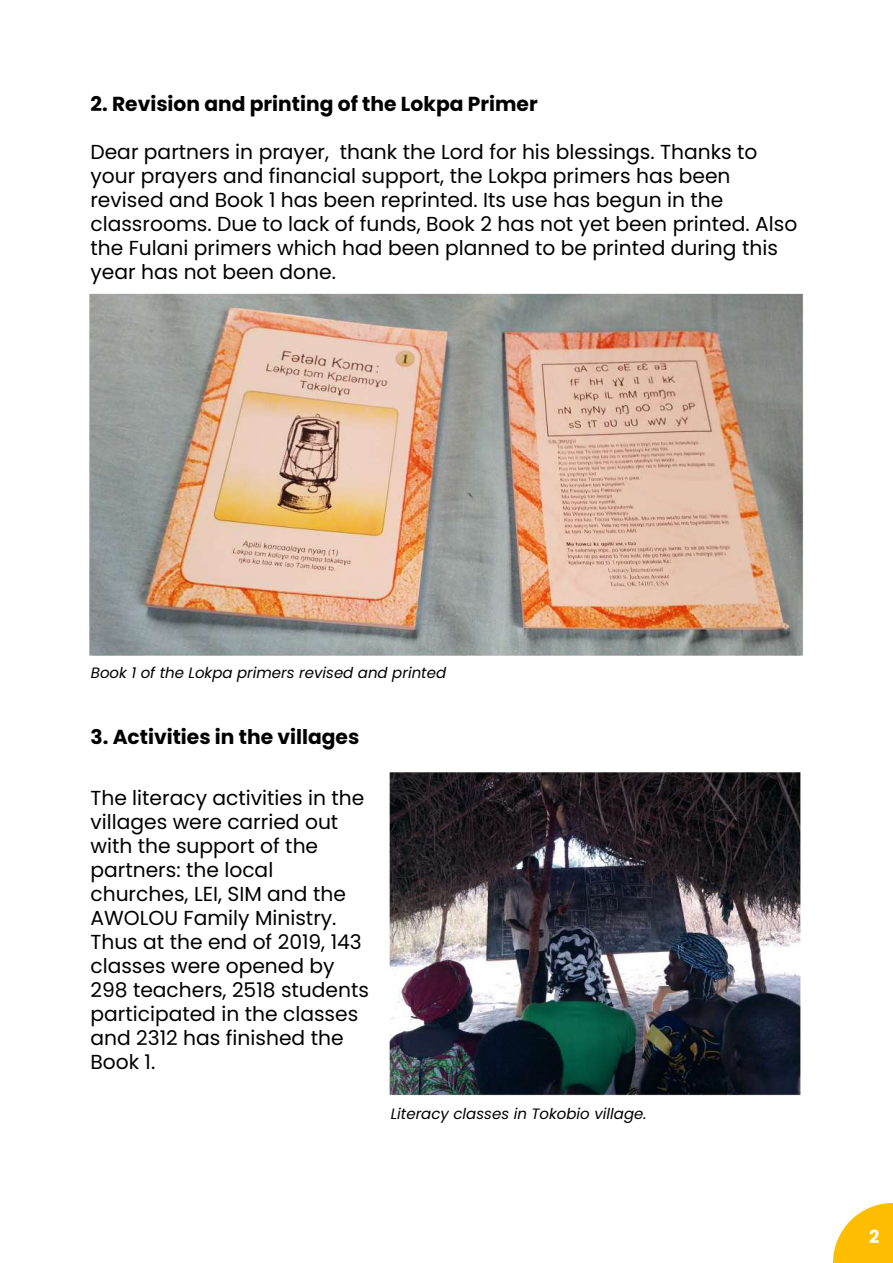
<style>
.page{position:relative;width:893px;height:1263px;background:#fff}
.page>*{position:absolute;margin:0;border:0;box-sizing:border-box;transform-origin:0 0}
.t1{font:20.25px/24px "Poppins";color:#000}
.t2{font:700 20.25px "Poppins";color:#000}
.t3{font:700 18px "Poppins";color:#fff}
.t4{font:italic 15px "Poppins";color:#000}
</style>
<div class="page">
<div style="left:859px;top:1203px;width:34px;height:60px;background:#ffbd00"></div>
<img style="left:89px;top:293px;width:770px;height:970px">
<p class="t2" style="left:90px;top:92px;width:449px">2. Revision and printing of the Lokpa Primer</p>
<p class="t1" style="left:90px;top:140px;width:708px">Dear partners in prayer, thank the Lord for his blessings. Thanks to your prayers and financial support, the Lokpa primers has been revised and Book 1 has been reprinted. Its use has begun in the classrooms. Due to lack of funds, Book 2 has not yet been printed. Also the Fulani primers which had been planned to be printed during this year has not been done.</p>
<p class="t4" style="left:91px;top:664px;width:357px">Book 1 of the Lokpa primers revised and printed</p>
<p class="t2" style="left:90px;top:725px;width:270px">3. Activities in the villages</p>
<p class="t1" style="left:90px;top:786px;width:280px">The literacy activities in the villages were carried out with the support of the partners: the local churches, LEI, SIM and the<br>AWOLOU Family Ministry.<br>Thus at the end of 2019, 143 classes were opened by<br>298 teachers, 2518 students participated in the classes and 2312 has finished the<br>Book 1.</p>
<p class="t4" style="left:391px;top:1105px;width:257px">Literacy classes in Tokobio village.</p>
<p class="t3" style="left:869px;top:1227px;width:12px">2</p>
</div>
